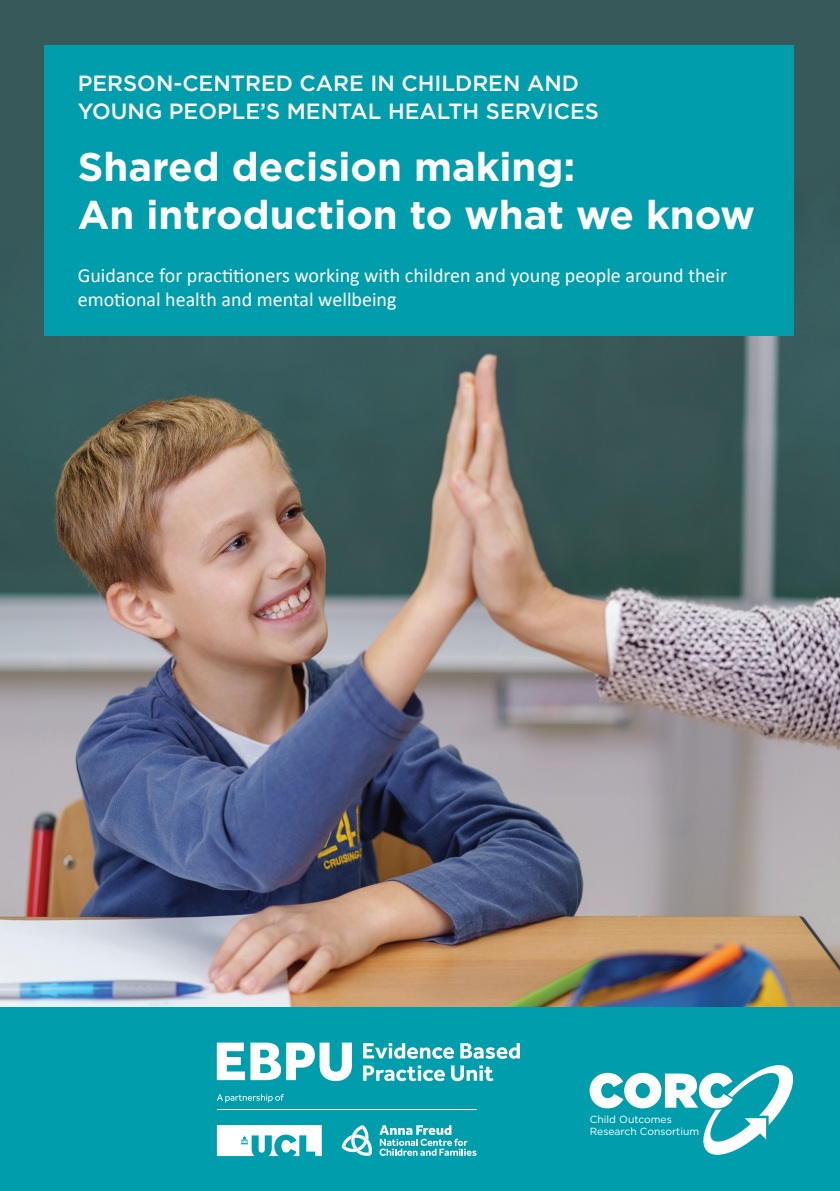
<style>
.page{position:relative;width:840px;height:1191px;background:#fff}
.page>*{position:absolute;margin:0;border:0;box-sizing:border-box;transform-origin:0 0}
.t1{font:700 40px "Gotham";color:#fff}
.t2{font:500 22px/28px "Gotham";color:#fff}
.t3{font:20px/24px "Calibri";color:#fff}
.t4{font:10.4px/12.4px "Gotham";color:#fff}
</style>
<div class="page">
<img style="left:0;top:0;width:839px;height:1007px">
<div style="left:44px;top:45px;width:748px;height:291px;background:#009ead"></div>
<div style="left:0;top:1007px;width:839px;height:184px;background:#009ead"></div>
<svg style="left:217px;top:1042px;width:135px;height:39px"></svg>
<svg style="left:363px;top:1043px;width:91px;height:15px"></svg>
<svg style="left:460px;top:1043px;width:59px;height:15px"></svg>
<svg style="left:363px;top:1065px;width:81px;height:16px"></svg>
<svg style="left:451px;top:1065px;width:42px;height:16px"></svg>
<hr style="left:217px;top:1109px;width:259px;height:1px;background:#fff">
<svg style="left:217px;top:1094px;width:67px;height:8px"></svg>
<svg style="left:217px;top:1125px;width:104px;height:31px"></svg>
<svg style="left:379px;top:1125px;width:97px;height:30px"></svg>
<svg style="left:341px;top:1125px;width:31px;height:31px"></svg>
<svg style="left:589px;top:1065px;width:205px;height:90px"></svg>
<p class="t2" style="left:78px;top:69px;width:522px">PERSON-CENTRED CARE IN CHILDREN AND<br>YOUNG PEOPLE’S MENTAL HEALTH SERVICES</p>
<p class="t1" style="left:78px;top:140px;width:499px">Shared decision making:</p>
<p class="t1" style="left:78px;top:188px;width:678px">An introduction to what we know</p>
<p class="t3" style="left:78px;top:263px;width:650px">Guidance for practitioners working with children and young people around their emotional health and mental wellbeing</p>
<p class="t4" style="left:589px;top:1112px;width:111px">Child Outcomes<br>Research Consortium</p>
</div>
